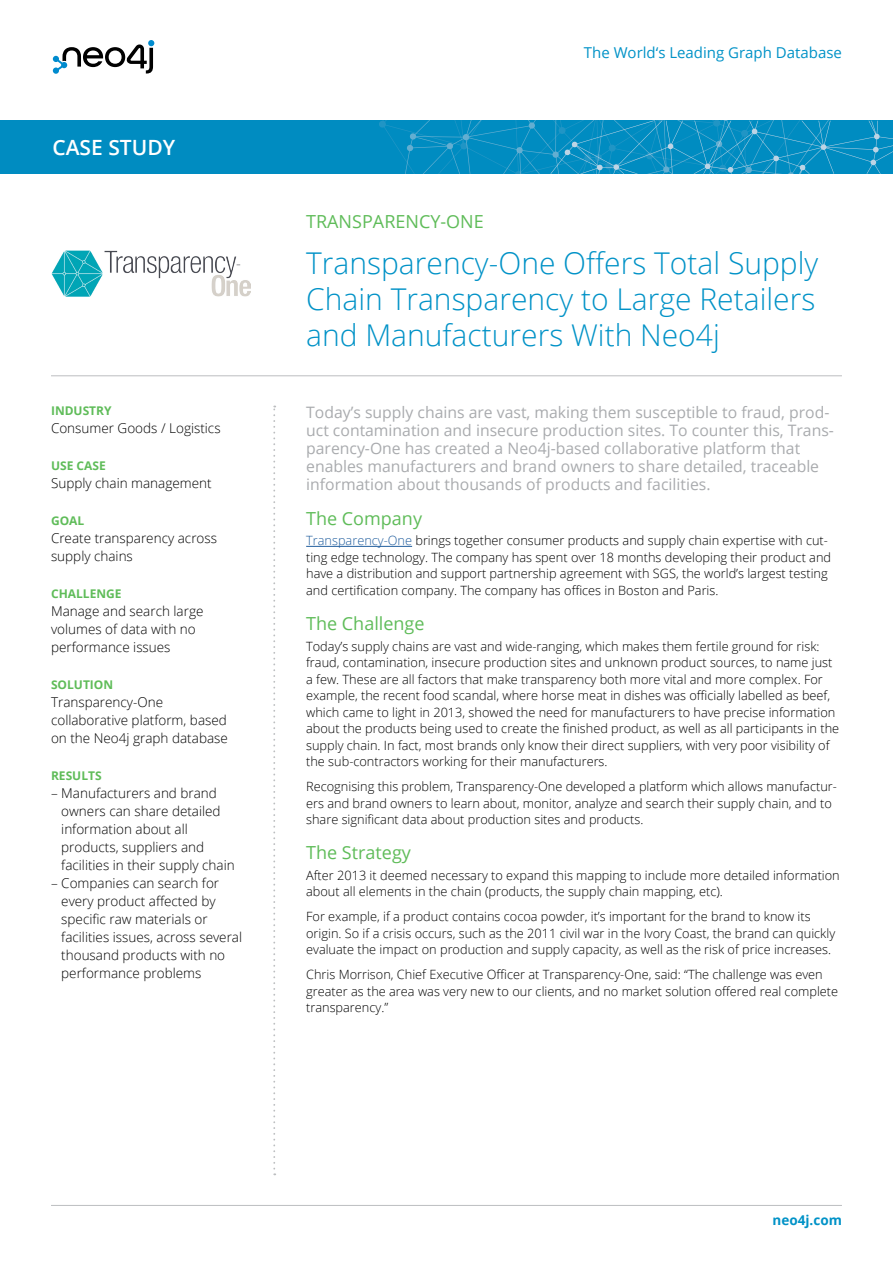
<style>
.page{position:relative;width:893px;height:1263px;background:#fff}
.page>*{position:absolute;margin:0;border:0;box-sizing:border-box;transform-origin:0 0}
.t1{font:300 30px/36px "Open Sans";color:#0092c7;text-align:justify}
.t2{font:600 21px "Open Sans";color:#fff}
.t3{font:18px "Open Sans";color:#5fbc59}
.t4{font:15.75px/18px "Open Sans";color:#a9abae}
.t5{font:15px "Open Sans";color:#0092c7}
.t6{font:300 13.5px/18px "Open Sans";color:#000}
.t7{font:700 13.5px "Open Sans";color:#0092c7}
.t8{font:300 12.75px/16.5px "Open Sans";color:#000}
.t9{font:700 12px "Open Sans";color:#5fbc59}
.s1{color:#215e9e}
.s2{color:#fff}
</style>
<div class="page">
<div style="left:0;top:121px;width:893px;height:53px;background:#008cc1"></div>
<svg style="left:379px;top:121px;width:514px;height:53px"></svg>
<hr style="left:51px;top:1205px;width:791px;height:1px;background:#bcbec0">
<hr style="left:51px;top:375px;width:791px;height:1px;background:#bcbec0">
<svg style="left:273px;top:406px;width:2px;height:769px"></svg>
<hr style="left:306px;top:546px;width:106px;height:1px;background:#215e9e">
<img style="left:51px;top:250px;width:200px;height:46px">
<svg style="left:53px;top:40px;width:102px;height:34px"></svg>
<h2 class="t2" style="left:52px;top:133px;width:124px">CASE STUDY</h2>
<p class="t9" style="left:51px;top:402px;width:62px">INDUSTRY</p>
<p class="t6" style="left:51px;top:418px;width:171px">Consumer Goods / Logistics</p>
<p class="t9" style="left:51px;top:457px;width:56px">USE CASE</p>
<p class="t6" style="left:51px;top:473px;width:162px">Supply chain management</p>
<p class="t9" style="left:51px;top:512px;width:35px">GOAL</p>
<p class="t6" style="left:51px;top:528px;width:168px">Create transparency across supply chains</p>
<p class="t9" style="left:51px;top:585px;width:72px">CHALLENGE</p>
<p class="t6" style="left:51px;top:601px;width:154px">Manage and search large volumes of data with no performance issues</p>
<p class="t9" style="left:51px;top:676px;width:64px">SOLUTION</p>
<p class="t6" style="left:51px;top:692px;width:178px">Transparency-One collaborative platform, based on the Neo4j graph database</p>
<p class="t9" style="left:51px;top:767px;width:52px">RESULTS</p>
<p class="t6" style="left:61px;top:783px;width:175px;text-indent:-10px">– Manufacturers and brand owners can share detailed information about all products, suppliers and facilities in their supply chain</p>
<p class="t6" style="left:61px;top:873px;width:182px;text-indent:-10px">– Companies can search for every product affected by specific raw materials or facilities issues, across several thousand products with no performance problems</p>
<p class="t5" style="left:584px;top:42px;width:260px">The World‘s Leading Graph Database</p>
<h3 class="t3" style="left:306px;top:209px;width:179px">TRANSPARENCY-ONE</h3>
<h1 class="t1" style="left:306px;top:244px;width:514px">Transparency-One Offers Total Supply Chain Transparency to Large Retailers and Manufacturers With Neo4j</h1>
<p class="t4" style="left:306px;top:402px;width:529px">Today’s supply chains are vast, making them susceptible to fraud, prod&shy;uct contamination and insecure production sites. To counter this, Trans&shy;parency-One has created a Neo4j-based collaborative platform that enables manufacturers and brand owners to share detailed, traceable information about thousands of products and facilities.</p>
<h3 class="t3" style="left:306px;top:506px;width:117px">The Company</h3>
<p class="t8" style="left:306px;top:532px;width:526px"><span class="s1">Transparency-One</span> brings together consumer products and supply chain expertise with cut&shy;ting edge technology. The company has spent over 18 months developing their product and have a distribution and support partnership agreement with SGS, the world’s largest testing and certification company. The company has offices in Boston and Paris.</p>
<h3 class="t3" style="left:306px;top:611px;width:120px">The Challenge</h3>
<p class="t8" style="left:306px;top:637px;width:535px">Today’s supply chains are vast and wide-ranging, which makes them fertile ground for risk: fraud, contamination, insecure production sites and unknown product sources, to name just a few. These are all factors that make transparency both more vital and more complex. For example, the recent food scandal, where horse meat in dishes was officially labelled as beef, which came to light in 2013, showed the need for manufacturers to have precise information about the products being used to create the finished product, as well as all participants in the supply chain. In fact, most brands only know their direct suppliers, with very poor visibility of the sub-contractors working for their manufacturers.</p>
<p class="t8" style="left:306px;top:778px;width:532px">Recognising this problem, Transparency-One developed a platform which allows manufactur&shy;ers and brand owners to learn about, monitor, analyze and search their supply chain, and to share significant data about production sites and products.</p>
<h3 class="t3" style="left:306px;top:840px;width:106px">The Strategy</h3>
<p class="t8" style="left:306px;top:867px;width:535px">After 2013 it deemed necessary to expand this mapping to include more detailed information about all elements in the chain (products, the supply chain mapping, etc).</p>
<p class="t8" style="left:306px;top:908px;width:530px">For example, if a product contains cocoa powder, it’s important for the brand to know its origin. So if a crisis occurs, such as the 2011 civil war in the Ivory Coast, the brand can quickly evaluate the impact on production and supply capacity, as well as the risk of price increases.</p>
<p class="t8" style="left:306px;top:966px;width:533px">Chris Morrison, Chief Executive Officer at Transparency-One, said: “The challenge was even greater as the area was very new to our clients, and no market solution offered real complete transparency.”</p>
<p class="t7" style="left:734px;top:1211px;width:109px"><span class="s2">www.</span>neo4j.com</p>
</div>
